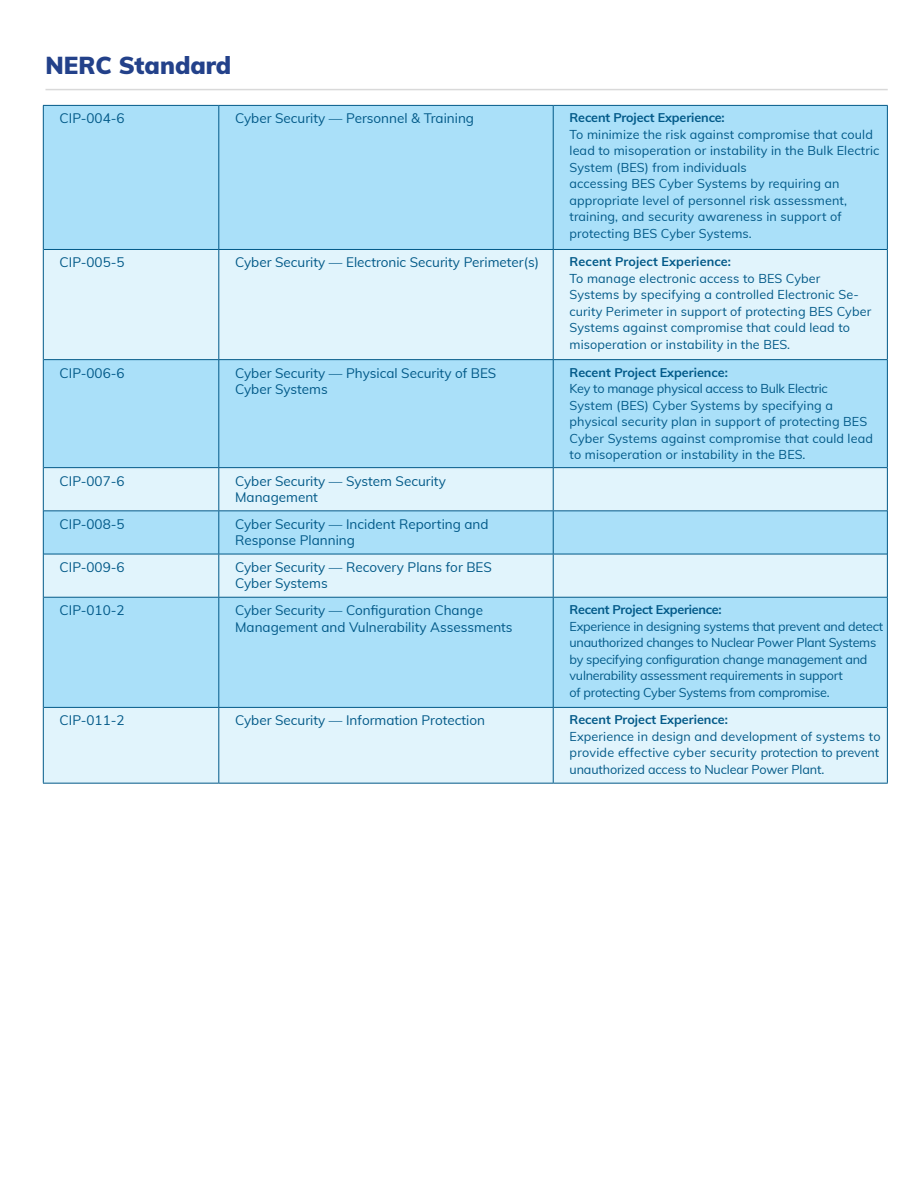
<style>
.page{position:relative;width:918px;height:1188px;background:#fff}
.page>*{position:absolute;margin:0;border:0;box-sizing:border-box;transform-origin:0 0}
.t1{font:900 24px "Muli";color:#23418a}
.t2{font:13.5px/16.5px "Muli";color:#015988}
.t3{font:12.6px/16.5px "Muli";letter-spacing:.01em;color:#015988}
.t4{font:12.6px/16.5px "Muli";letter-spacing:-.02em;color:#015988}
.t5{font:700 12.6px "Muli";color:#015988}
.t6{font:700 12.6px "Muli";letter-spacing:-.02em;color:#015988}
</style>
<div class="page">
<hr style="left:45px;top:89px;width:843px;height:1px;background:#d9d9d9">
<div style="left:44px;top:106px;width:843px;height:143px;background:#aae0f9"></div>
<svg style="left:44px;top:250px;width:843px;height:533px;background:#c5e9fa"></svg>
<hr style="left:218px;top:106px;width:1px;height:143px;background:#015988">
<hr style="left:218px;top:250px;width:1px;height:109px;background:#015988">
<hr style="left:218px;top:360px;width:1px;height:107px;background:#015988">
<hr style="left:218px;top:468px;width:1px;height:42px;background:#015988">
<hr style="left:218px;top:511px;width:1px;height:43px;background:#015988">
<hr style="left:218px;top:554px;width:1px;height:43px;background:#015988">
<hr style="left:218px;top:598px;width:1px;height:109px;background:#015988">
<hr style="left:218px;top:708px;width:1px;height:75px;background:#015988">
<hr style="left:553px;top:106px;width:1px;height:143px;background:#015988">
<hr style="left:553px;top:250px;width:1px;height:109px;background:#015988">
<hr style="left:553px;top:360px;width:1px;height:107px;background:#015988">
<hr style="left:553px;top:468px;width:1px;height:42px;background:#015988">
<hr style="left:553px;top:511px;width:1px;height:43px;background:#015988">
<hr style="left:553px;top:554px;width:1px;height:43px;background:#015988">
<hr style="left:553px;top:598px;width:1px;height:109px;background:#015988">
<hr style="left:553px;top:708px;width:1px;height:75px;background:#015988">
<hr style="left:43px;top:105px;width:176px;height:1px;background:#015988">
<hr style="left:219px;top:105px;width:334px;height:1px;background:#015988">
<hr style="left:553px;top:105px;width:335px;height:1px;background:#015988">
<hr style="left:44px;top:249px;width:175px;height:1px;background:#015988">
<hr style="left:219px;top:249px;width:334px;height:1px;background:#015988">
<hr style="left:553px;top:249px;width:334px;height:1px;background:#015988">
<hr style="left:44px;top:359px;width:175px;height:1px;background:#015988">
<hr style="left:219px;top:359px;width:334px;height:1px;background:#015988">
<hr style="left:553px;top:359px;width:334px;height:1px;background:#015988">
<hr style="left:44px;top:467px;width:175px;height:1px;background:#015988">
<hr style="left:219px;top:467px;width:334px;height:1px;background:#015988">
<hr style="left:553px;top:467px;width:334px;height:1px;background:#015988">
<hr style="left:44px;top:510px;width:175px;height:1px;background:#015988">
<hr style="left:219px;top:510px;width:334px;height:1px;background:#015988">
<hr style="left:553px;top:510px;width:334px;height:1px;background:#015988">
<hr style="left:44px;top:554px;width:175px;height:1px;background:#015988">
<hr style="left:219px;top:554px;width:334px;height:1px;background:#015988">
<hr style="left:553px;top:554px;width:334px;height:1px;background:#015988">
<hr style="left:44px;top:597px;width:175px;height:1px;background:#015988">
<hr style="left:219px;top:597px;width:334px;height:1px;background:#015988">
<hr style="left:553px;top:597px;width:334px;height:1px;background:#015988">
<hr style="left:44px;top:707px;width:175px;height:1px;background:#015988">
<hr style="left:219px;top:707px;width:334px;height:1px;background:#015988">
<hr style="left:553px;top:707px;width:334px;height:1px;background:#015988">
<hr style="left:43px;top:783px;width:176px;height:1px;background:#015988">
<hr style="left:219px;top:783px;width:334px;height:1px;background:#015988">
<hr style="left:553px;top:783px;width:335px;height:1px;background:#015988">
<hr style="left:43px;top:106px;width:1px;height:143px;background:#015988">
<hr style="left:887px;top:106px;width:1px;height:143px;background:#015988">
<hr style="left:43px;top:249px;width:1px;height:111px;background:#015988">
<hr style="left:887px;top:249px;width:1px;height:111px;background:#015988">
<hr style="left:43px;top:360px;width:1px;height:108px;background:#015988">
<hr style="left:887px;top:360px;width:1px;height:108px;background:#015988">
<hr style="left:43px;top:468px;width:1px;height:43px;background:#015988">
<hr style="left:887px;top:468px;width:1px;height:43px;background:#015988">
<hr style="left:43px;top:511px;width:1px;height:43px;background:#015988">
<hr style="left:887px;top:511px;width:1px;height:43px;background:#015988">
<hr style="left:43px;top:554px;width:1px;height:43px;background:#015988">
<hr style="left:887px;top:554px;width:1px;height:43px;background:#015988">
<hr style="left:43px;top:597px;width:1px;height:110px;background:#015988">
<hr style="left:887px;top:597px;width:1px;height:110px;background:#015988">
<hr style="left:43px;top:707px;width:1px;height:76px;background:#015988">
<hr style="left:887px;top:707px;width:1px;height:76px;background:#015988">
<p class="t1" style="left:45px;top:48px;width:187px">NERC Standard</p>
<p class="t2" style="left:60px;top:110px;width:67px">CIP-004-6</p>
<p class="t2" style="left:235px;top:110px;width:240px">Cyber Security — Personnel &amp; Training</p>
<p class="t5" style="left:570px;top:109px;width:157px">Recent Project Experience:</p>
<p class="t3" style="left:570px;top:125px;width:311px">To minimize the risk against compromise that could lead to misoperation or instability in the Bulk Electric System (BES) from individuals<br>accessing BES Cyber Systems by requiring an appropriate level of personnel risk assessment, training, and security awareness in support of protecting BES Cyber Systems.</p>
<p class="t2" style="left:60px;top:254px;width:67px">CIP-005-5</p>
<p class="t2" style="left:235px;top:254px;width:305px">Cyber Security — Electronic Security Perimeter(s)</p>
<p class="t5" style="left:570px;top:253px;width:163px">Recent Project Experience:</p>
<p class="t3" style="left:570px;top:270px;width:303px">To manage electronic access to BES Cyber Systems by specifying a controlled Electronic Se&shy;curity Perimeter in support of protecting BES Cyber Systems against compromise that could lead to misoperation or instability in the BES.</p>
<p class="t2" style="left:60px;top:364px;width:67px">CIP-006-6</p>
<p class="t2" style="left:235px;top:364px;width:263px">Cyber Security — Physical Security of BES<br>Cyber Systems</p>
<p class="t5" style="left:570px;top:363px;width:160px">Recent Project Experience:</p>
<p class="t4" style="left:570px;top:380px;width:265px">Key to manage physical access to Bulk Electric<br>System (BES) Cyber Systems by specifying a</p>
<p class="t3" style="left:570px;top:413px;width:305px">physical security plan in support of protecting BES<br>Cyber Systems against compromise that could lead to misoperation or instability in the BES.</p>
<p class="t2" style="left:60px;top:472px;width:67px">CIP-007-6</p>
<p class="t2" style="left:235px;top:472px;width:212px">Cyber Security — System Security<br>Management</p>
<p class="t2" style="left:60px;top:515px;width:67px">CIP-008-5</p>
<p class="t2" style="left:235px;top:515px;width:255px">Cyber Security — Incident Reporting and<br>Response Planning</p>
<p class="t2" style="left:60px;top:558px;width:67px">CIP-009-6</p>
<p class="t2" style="left:235px;top:558px;width:258px">Cyber Security — Recovery Plans for BES<br>Cyber Systems</p>
<p class="t2" style="left:60px;top:601px;width:67px">CIP-010-2</p>
<p class="t2" style="left:235px;top:601px;width:279px">Cyber Security — Configuration Change<br>Management and Vulnerability Assessments</p>
<p class="t6" style="left:570px;top:600px;width:154px">Recent Project Experience:</p>
<p class="t4" style="left:570px;top:617px;width:315px">Experience in designing systems that prevent and detect unauthorized changes to Nuclear Power Plant Systems by specifying configuration change management and vulnerability assessment requirements in support<br>of protecting Cyber Systems from compromise.</p>
<p class="t2" style="left:60px;top:712px;width:67px">CIP-011-2</p>
<p class="t2" style="left:235px;top:712px;width:251px">Cyber Security — Information Protection</p>
<p class="t5" style="left:570px;top:711px;width:160px">Recent Project Experience:</p>
<p class="t3" style="left:570px;top:727px;width:313px">Experience in design and development of systems to provide effective cyber security protection to prevent unauthorized access to Nuclear Power Plant.</p>
</div>
